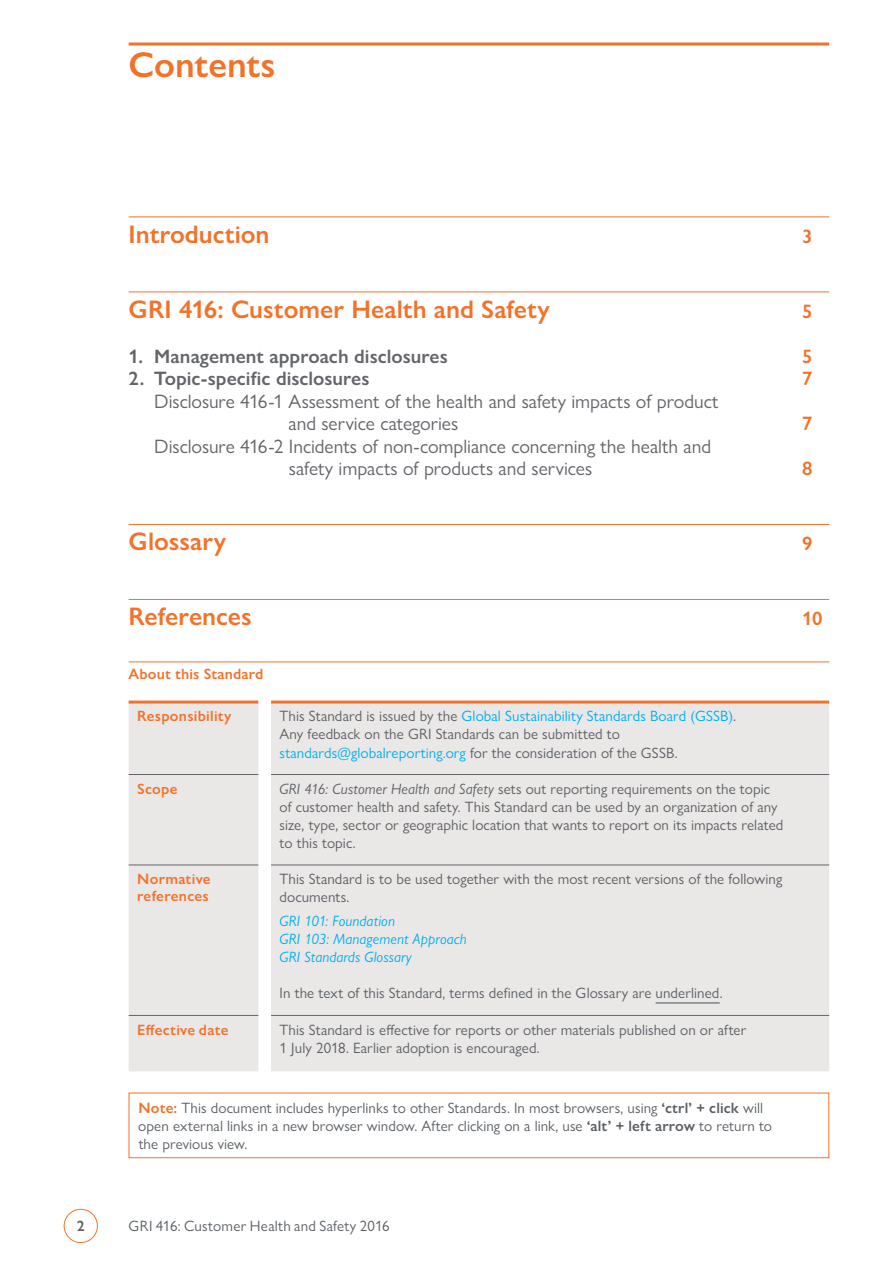
<style>
.page{position:relative;width:893px;height:1263px;background:#fff}
.page>*{position:absolute;margin:0;border:0;box-sizing:border-box;transform-origin:0 0}
.t1{font:600 36px "Gill Sans Nova";letter-spacing:-.005em;color:#f3722a}
.t2{font:600 25.5px "Gill Sans Nova";color:#f3722a}
.t3{font:19.5px/22.5px "Gill Sans Nova";color:#63656a}
.t4{font:600 19.5px "Gill Sans Nova";color:#63656a}
.t5{font:600 19.5px "Gill Sans Nova";color:#f3722a}
.t6{font:15px/18px "Gill Sans Nova";letter-spacing:.005em;color:#5c6065}
.t7{font:600 15px/16.5px "Gill Sans Nova";letter-spacing:.02em;color:#f3722a}
.t8{font:italic 15px/18px "Gill Sans Nova";letter-spacing:.005em;color:#00aeef}
.t9{font:600 15px "Gill Sans Nova";color:#5c6065}
.s1{color:#00aeef}
.s2{font-style:italic}
.s3{font-weight:600;color:#f3722a}
.s4{font-weight:600}
</style>
<div class="page">
<div style="left:64px;top:1209px;width:34px;height:34px;border:1px solid #f3722a;border-radius:50%"></div>
<hr style="left:129px;top:43px;width:700px;height:3px;background:#f3722a">
<hr style="left:129px;top:216px;width:700px;height:1px;background:#f3722a">
<hr style="left:129px;top:291px;width:700px;height:1px;background:#f3722a">
<hr style="left:129px;top:524px;width:700px;height:1px;background:#f3722a">
<hr style="left:129px;top:599px;width:700px;height:1px;background:#f3722a">
<div style="left:129px;top:702px;width:700px;height:369px;background:#eae8e7"></div>
<hr style="left:129px;top:774px;width:129px;height:1px;background:#63656a">
<hr style="left:271px;top:774px;width:558px;height:1px;background:#63656a">
<hr style="left:129px;top:864px;width:129px;height:1px;background:#63656a">
<hr style="left:271px;top:864px;width:558px;height:1px;background:#63656a">
<hr style="left:129px;top:1015px;width:129px;height:1px;background:#63656a">
<hr style="left:271px;top:1015px;width:558px;height:1px;background:#63656a">
<hr style="left:129px;top:700px;width:129px;height:3px;background:#f3722a">
<hr style="left:271px;top:700px;width:558px;height:3px;background:#f3722a">
<hr style="left:656px;top:1002px;width:64px;height:1px;background:#5c6065">
<hr style="left:129px;top:661px;width:700px;height:1px;background:#f3722a">
<div style="left:129px;top:1093px;width:700px;height:65px;border:1px solid #f3722a"></div>
<p class="t1" style="left:129px;top:43px;width:148px">Contents</p>
<p class="t2" style="left:129px;top:218px;width:142px">Introduction</p>
<p class="t5" style="left:802px;top:224px;width:12px">3</p>
<p class="t2" style="left:129px;top:293px;width:423px">GRI 416: Customer Health and Safety</p>
<p class="t5" style="left:802px;top:299px;width:12px">5</p>
<p class="t4" style="left:129px;top:344px;width:321px">1. Management approach disclosures</p>
<p class="t5" style="left:802px;top:344px;width:12px">5</p>
<p class="t4" style="left:129px;top:367px;width:242px">2. Topic-specific disclosures</p>
<p class="t5" style="left:802px;top:367px;width:12px">7</p>
<p class="t3" style="left:289px;top:390px;width:432px;text-indent:-134px">Disclosure 416-1 Assessment of the health and safety impacts of product and service categories</p>
<p class="t5" style="left:802px;top:412px;width:12px">7</p>
<p class="t3" style="left:289px;top:435px;width:424px;text-indent:-135px">Disclosure 416-2 Incidents of non-compliance concerning the health and safety impacts of products and services</p>
<p class="t5" style="left:802px;top:457px;width:12px">8</p>
<p class="t2" style="left:129px;top:526px;width:99px">Glossary</p>
<p class="t5" style="left:802px;top:532px;width:12px">9</p>
<p class="t2" style="left:129px;top:601px;width:125px">References</p>
<p class="t5" style="left:802px;top:607px;width:22px">10</p>
<p class="t7" style="left:129px;top:666px;width:136px">About this Standard</p>
<p class="t7" style="left:137px;top:708px;width:96px">Responsibility</p>
<p class="t6" style="left:280px;top:707px;width:458px">This Standard is issued by the <span class="s1">Global Sustainability Standards Board (GSSB)</span>.<br>Any feedback on the GRI Standards can be submitted to <span class="s1">standards@globalreporting.org</span> for the consideration of the GSSB.</p>
<p class="t7" style="left:137px;top:780px;width:42px">Scope</p>
<p class="t6" style="left:280px;top:780px;width:505px"><span class="s2">GRI 416: Customer Health and Safety</span> sets out reporting requirements on the topic of customer health and safety. This Standard can be used by an organization of any size, type, sector or geographic location that wants to report on its impacts related to this topic.</p>
<p class="t7" style="left:137px;top:871px;width:75px">Normative references</p>
<p class="t6" style="left:280px;top:870px;width:504px">This Standard is to be used together with the most recent versions of the following documents.</p>
<p class="t8" style="left:280px;top:912px;width:117px">GRI 101: Foundation</p>
<p class="t8" style="left:280px;top:930px;width:189px">GRI 103: Management Approach<br>GRI Standards Glossary</p>
<p class="t6" style="left:280px;top:984px;width:444px">In the text of this Standard, terms defined in the Glossary are underlined.</p>
<p class="t7" style="left:137px;top:1021px;width:93px">Effective date</p>
<p class="t6" style="left:280px;top:1020px;width:468px">This Standard is effective for reports or other materials published on or after<br>1 July 2018. Earlier adoption is encouraged.</p>
<p class="t6" style="left:138px;top:1098px;width:635px"><span class="s3">Note:</span> This document includes hyperlinks to other Standards. In most browsers, using <span class="s4">‘ctrl’ + click</span> will open external links in a new browser window. After clicking on a link, use <span class="s4">‘alt’ + left arrow</span> to return to the previous view.</p>
<p class="t9" style="left:77px;top:1217px;width:9px">2</p>
<p class="t6" style="left:129px;top:1217px;width:263px">GRI 416: Customer Health and Safety 2016</p>
</div>
